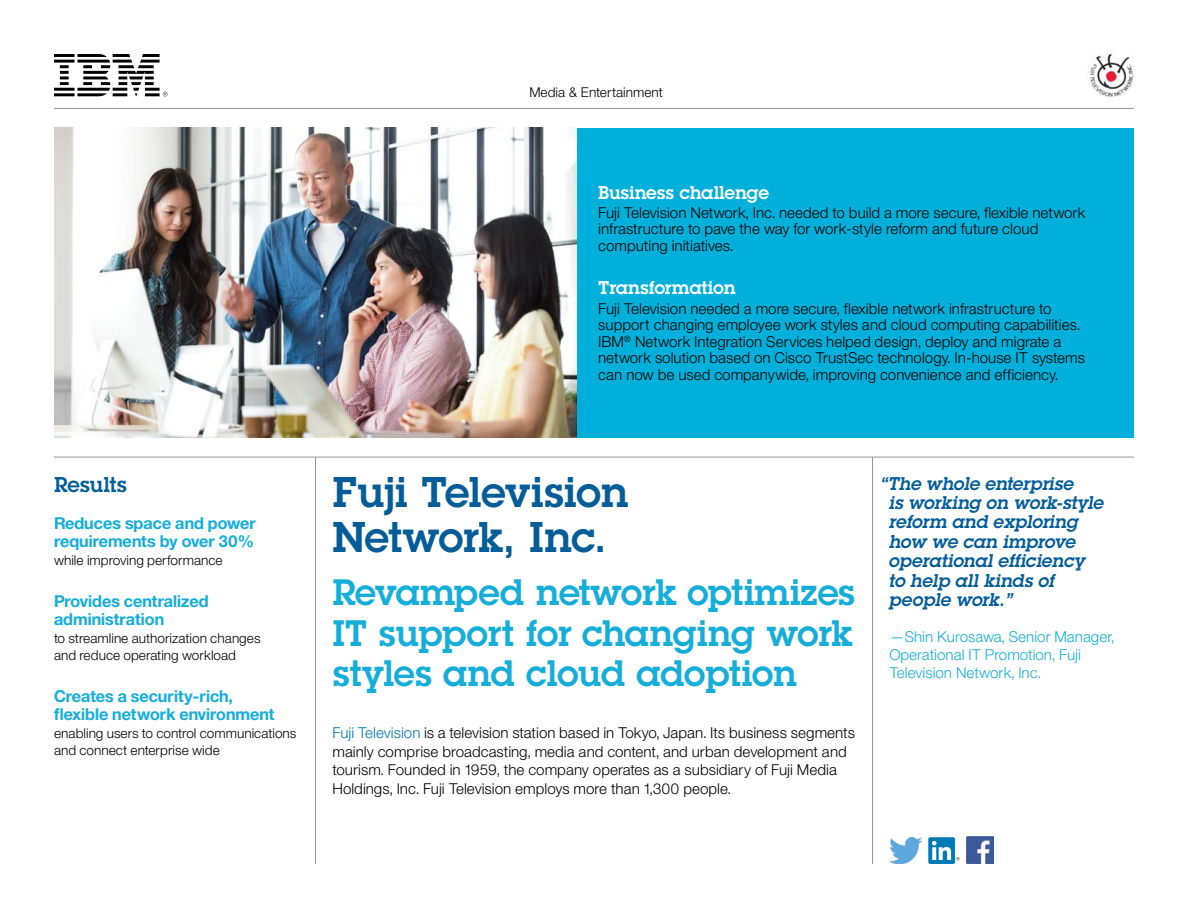
<style>
.page{position:relative;width:1188px;height:918px;background:#fff}
.page>*{position:absolute;margin:0;border:0;box-sizing:border-box;transform-origin:0 0}
.t1{font:42px/45px "Lubalin Demifor IBM";color:#045d99}
.t2{font:36px/40.5px "Lubalin Demifor IBM";color:#15adda;text-align:justify}
.t3{font:21px "Lubalin Demifor IBM";color:#045d99}
.t4{font:18px/19.5px "Lubalin Demi Italicfor IBM";color:#045d99}
.t5{font:18px "Lubalin Demifor IBM";color:#fff}
.t6{font:16.5px/18px "Helv Neue Boldfor IBM";color:#15adda}
.t7{font:15px/16.5px "Helv Neue Lightfor IBM";color:#000}
.t8{font:15px/18px "Helv Neue Lightfor IBM";color:#15adda}
.t9{font:13.5px/17.2px "Helv Neue Lightfor IBM";color:#000}
.s1{color:#0075b2}
</style>
<div class="page">
<hr style="left:315px;top:457px;width:1px;height:407px;background:#949598">
<hr style="left:872px;top:457px;width:1px;height:407px;background:#949598">
<hr style="left:54px;top:108px;width:1080px;height:1px;background:#949598">
<hr style="left:54px;top:457px;width:1080px;height:1px;background:#949598">
<div style="left:577px;top:128px;width:557px;height:310px;background:#00b0da"></div>
<img style="left:54px;top:128px;width:523px;height:310px">
<img style="left:890px;top:838px;width:32px;height:26px">
<div style="left:928px;top:837px;width:27px;height:27px;background:#007bb6;border-radius:2px"></div>
<svg style="left:932px;top:841px;width:28px;height:20px"></svg>
<img style="left:966px;top:837px;width:27px;height:27px">
<svg style="left:54px;top:54px;width:113px;height:42px"></svg>
<img style="left:1087px;top:54px;width:47px;height:43px">
<p class="t9" style="left:529px;top:83px;width:135px">Media &amp; Entertainment</p>
<p class="t5" style="left:598px;top:181px;width:172px">Business challenge</p>
<p class="t7" style="left:598px;top:204px;width:489px">Fuji Television Network, Inc. needed to build a more secure, flexible network infrastructure to pave the way for work-style reform and future cloud computing initiatives.</p>
<p class="t5" style="left:598px;top:276px;width:139px">Transformation</p>
<p class="t7" style="left:598px;top:300px;width:488px">Fuji Television needed a more secure, flexible network infrastructure to support changing employee work styles and cloud computing capabilities.<br>IBM<sup>®</sup> Network Integration Services helped design, deploy and migrate a network solution based on Cisco TrustSec technology. In-house IT systems can now be used companywide, improving convenience and efficiency.</p>
<h3 class="t3" style="left:54px;top:470px;width:74px">Results</h3>
<p class="t6" style="left:54px;top:514px;width:203px">Reduces space and power requirements by over 30%</p>
<p class="t9" style="left:54px;top:551px;width:170px">while improving performance</p>
<p class="t6" style="left:54px;top:591px;width:156px">Provides centralized administration</p>
<p class="t9" style="left:54px;top:629px;width:208px">to streamline authorization changes and reduce operating workload</p>
<p class="t6" style="left:54px;top:686px;width:222px">Creates a security-rich, flexible network environment</p>
<p class="t9" style="left:54px;top:724px;width:244px">enabling users to control communications and connect enterprise wide</p>
<h1 class="t1" style="left:333px;top:469px;width:298px">Fuji Television<br>Network, Inc.</h1>
<h2 class="t2" style="left:333px;top:571px;width:524px">Revamped network optimizes IT support for changing work styles and cloud adoption</h2>
<p class="t7" style="left:333px;top:723px;width:524px;line-height:18.8px"><span class="s1">Fuji Television</span> is a television station based in Tokyo, Japan. Its business segments mainly comprise broadcasting, media and content, and urban development and tourism. Founded in 1959, the company operates as a subsidiary of Fuji Media Holdings, Inc. Fuji Television employs more than 1,300 people.</p>
<p class="t4" style="left:890px;top:473px;width:216px;text-indent:-8px">“The whole enterprise<br>is working on work-style reform and exploring how we can improve operational efficiency to help all kinds of people work.”</p>
<p class="t8" style="left:890px;top:627px;width:226px">—Shin Kurosawa, Senior Manager,<br>Operational IT Promotion, Fuji<br>Television Network, Inc.</p>
</div>
